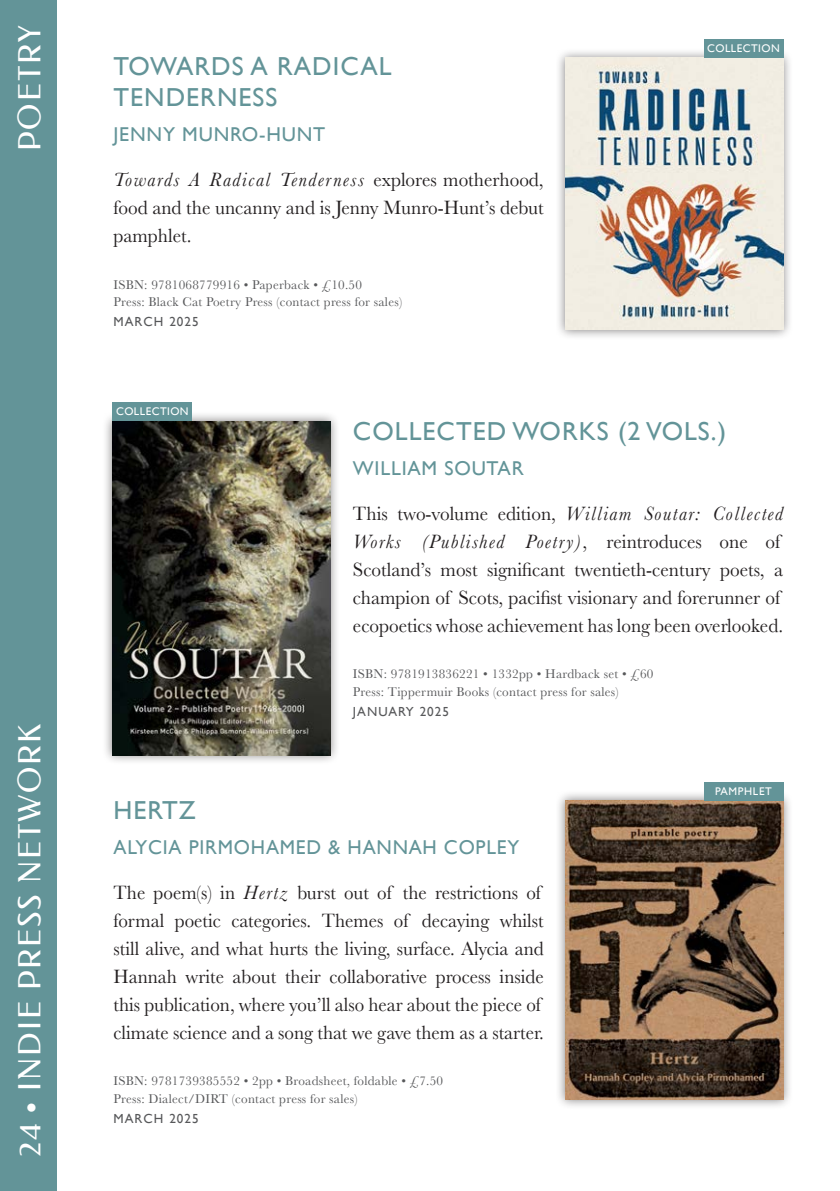
<style>
.page{position:relative;width:840px;height:1191px;background:#fff}
.page>*{position:absolute;margin:0;border:0;box-sizing:border-box;transform-origin:0 0}
.t1{font:30.8px "Federo";letter-spacing:.06em;color:#fff}
.book_titles{font:26px/31.2px "Gill Sans";letter-spacing:.04em;color:#639498}
.body_text{font:20px/28px "Baskerville";color:#231f20;text-align:justify;scale:.96 1}
.body_text-2{font:20px/28px "Baskerville";color:#231f20;scale:.95 1}
.authors{font:20px "Gill Sans";letter-spacing:.04em;color:#639498}
.bibliog_line_2{font:13.2px "Baskerville";letter-spacing:.02em;color:#57585a}
.bibliographic_inform{font:13.2px "Baskerville";letter-spacing:.02em;color:#57585a}
.bibliographic_inform-2{font:13.2px "Gill Sans";letter-spacing:.08em;color:#57585a}
.authors-2{font:11px "Gill Sans";letter-spacing:.04em;color:#fff}
.authors-3{font:11px "Gill Sans";letter-spacing:.06em;color:#fff}
.s1{font-style:italic}
</style>
<div class="page">
<div style="left:102px;top:411px;width:238px;height:354px;background:#231f20;opacity:.57"></div>
<img style="left:112px;top:422px;width:218px;height:333px">
<div style="left:0;top:0;width:57px;height:1191px;background:#639498"></div>
<div style="left:555px;top:790px;width:238px;height:319px;background:#231f20;opacity:.57"></div>
<img style="left:565px;top:801px;width:217px;height:298px">
<div style="left:112px;top:402px;width:80px;height:19px;background:#639498"></div>
<div style="left:703px;top:782px;width:79px;height:19px;background:#639498"></div>
<div style="left:555px;top:48px;width:238px;height:292px;background:#231f20;opacity:.57"></div>
<img style="left:565px;top:58px;width:217px;height:271px">
<div style="left:703px;top:39px;width:79px;height:19px;background:#639498"></div>
<p class="t1" style="left:12px;top:151px;width:127px;rotate:-90deg">POETRY</p>
<p class="t1" style="left:12px;top:1157px;width:435px;rotate:-90deg">24 • INDIE PRESS NETWORK</p>
<p class="book_titles" style="left:113px;top:50px;width:279px">TOWARDS A RADICAL<br>TENDERNESS</p>
<p class="authors" style="left:113px;top:123px;width:213px">JENNY MUNRO-HUNT</p>
<p class="body_text" style="left:113px;top:166px;width:449px"><span class="s1">Towards A Radical Tenderness</span> explores motherhood, food and the uncanny and is Jenny Munro-Hunt’s debut pamphlet.</p>
<p class="bibliographic_inform" style="left:113px;top:276px;width:250px">ISBN: 9781068779916 • Paperback • £10.50</p>
<p class="bibliog_line_2" style="left:113px;top:294px;width:290px">Press: Black Cat Poetry Press (contact press for sales)</p>
<p class="bibliographic_inform-2" style="left:113px;top:314px;width:87px">MARCH 2025</p>
<p class="authors-2" style="left:116px;top:405px;width:74px">COLLECTION</p>
<p class="authors-2" style="left:706px;top:42px;width:74px">COLLECTION</p>
<p class="book_titles" style="left:353px;top:415px;width:374px">COLLECTED WORKS (2 VOLS.)</p>
<p class="authors" style="left:353px;top:456px;width:172px">WILLIAM SOUTAR</p>
<p class="body_text" style="left:353px;top:500px;width:449px;text-align:left">This two-volume edition, <span class="s1">William Soutar: Collected Works (Published Poetry)</span>, reintroduces one of Scotland’s most significant twentieth-century poets, a champion of Scots, pacifist visionary and forerunner of ecopoetics whose achievement has long been overlooked.</p>
<p class="bibliographic_inform" style="left:353px;top:665px;width:302px">ISBN: 9781913836221 • 1332pp • Hardback set • £60</p>
<p class="bibliog_line_2" style="left:353px;top:683px;width:267px">Press: Tippermuir Books (contact press for sales)</p>
<p class="bibliographic_inform-2" style="left:353px;top:704px;width:98px">JANUARY 2025</p>
<p class="book_titles" style="left:113px;top:794px;width:83px">HERTZ</p>
<p class="authors" style="left:113px;top:835px;width:407px">ALYCIA PIRMOHAMED &amp; HANNAH COPLEY</p>
<p class="body_text-2" style="left:113px;top:879px;width:454px">The poem(s) in <span class="s1">Hertz</span> burst out of the restrictions of formal poetic categories. Themes of decaying whilst still alive, and what hurts the living, surface. Alycia and Hannah write about their collaborative process inside this publication, where you’ll also hear about the piece of climate science and a song that we gave them as a starter.</p>
<p class="bibliographic_inform" style="left:113px;top:1072px;width:331px">ISBN: 9781739385552 • 2pp • Broadsheet, foldable • £7.50</p>
<p class="bibliog_line_2" style="left:113px;top:1090px;width:245px">Press: Dialect/DIRT (contact press for sales)</p>
<p class="bibliographic_inform-2" style="left:113px;top:1111px;width:87px">MARCH 2025</p>
<p class="authors-3" style="left:714px;top:785px;width:58px">PAMPHLET</p>
</div>
